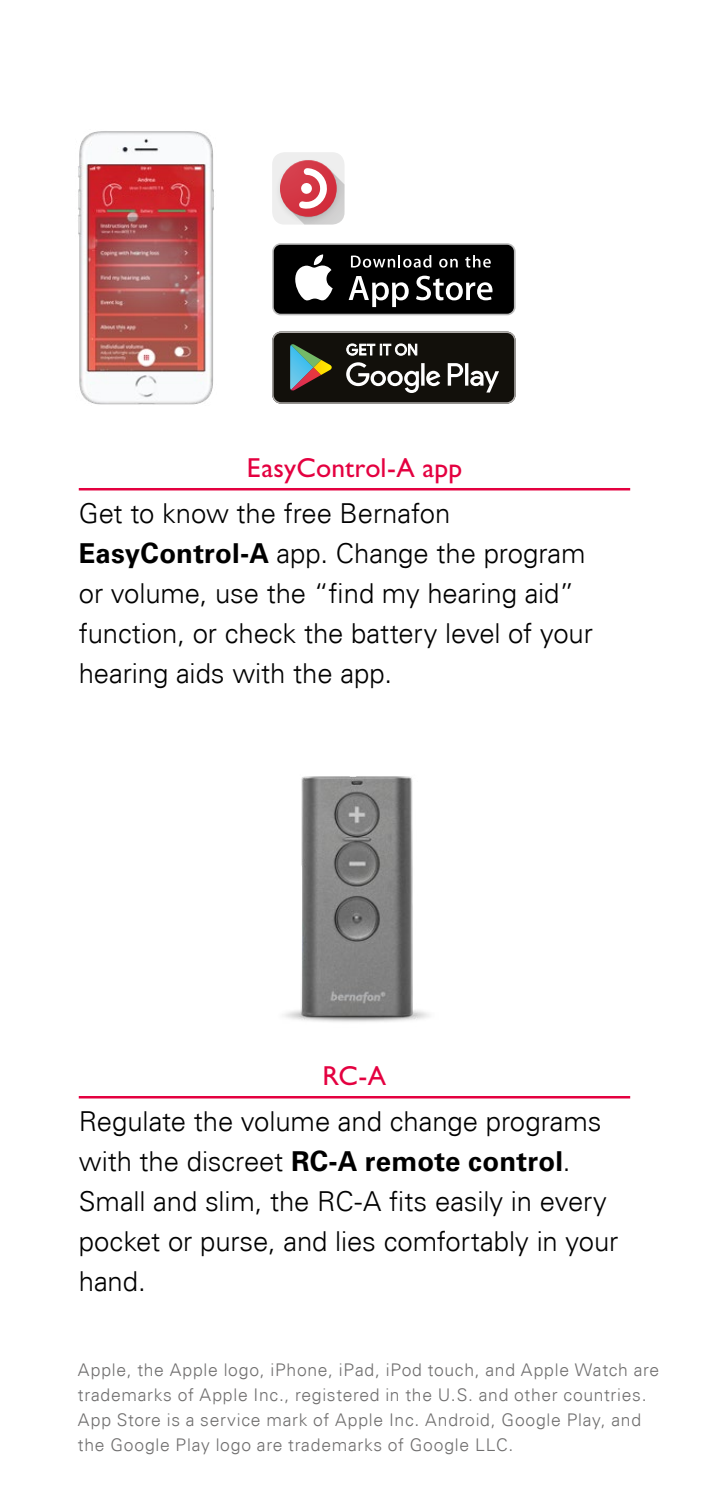
<style>
.page{position:relative;width:709px;height:1489px;background:#fff}
.page>*{position:absolute;margin:0;border:0;box-sizing:border-box;transform-origin:0 0}
.t1{font:300 27.5px/40px "Univers Com 45";letter-spacing:-.005em;color:#000}
.t2{font:700 27.5px "Univers Com 65";letter-spacing:.01em;color:#000}
.t3{font:500 27.5px "Gill Sans MT Pro";letter-spacing:.005em;color:#e40040}
.t4{font:300 17.5px/25px "Univers Com 45";letter-spacing:.04em;color:#706f6f}
.s1{font-family:"Univers Com 65";font-weight:700}
.s2{font-family:"Univers Com 45";font-weight:300}
</style>
<div class="page">
<img style="left:78px;top:131px;width:136px;height:274px">
<svg style="left:272px;top:152px;width:72px;height:72px;background:#dfa2a8"></svg>
<svg style="left:272px;top:243px;width:243px;height:72px"></svg>
<div style="left:274px;top:245px;width:240px;height:69px;background:#000;border-radius:7px"></div>
<svg style="left:295px;top:254px;width:38px;height:46px"></svg>
<svg style="left:348px;top:276px;width:61px;height:31px"></svg>
<svg style="left:416px;top:276px;width:76px;height:24px"></svg>
<svg style="left:351px;top:255px;width:80px;height:12px"></svg>
<svg style="left:439px;top:259px;width:19px;height:8px"></svg>
<svg style="left:465px;top:255px;width:26px;height:12px"></svg>
<svg style="left:272px;top:331px;width:243px;height:72px;background:#383933"></svg>
<img style="left:284px;top:776px;width:145px;height:246px">
<hr style="left:79px;top:488px;width:551px;height:2px;background:#e40040">
<hr style="left:79px;top:1095px;width:551px;height:3px;background:#e40040">
<p class="t3" style="left:247px;top:451px;width:217px">EasyControl-A app</p>
<p class="t1" style="left:79px;top:493px;width:515px">Get to know the free Bernafon <span class="s1">EasyControl-A</span> app. Change the program or volume, use the “find my hearing aid” function, or check the battery level of your hearing aids with the app.</p>
<p class="t3" style="left:323px;top:1059px;width:65px">RC-A</p>
<p class="t1" style="left:79px;top:1101px;width:524px">Regulate the volume and change programs</p>
<p class="t2" style="left:79px;top:1145px;width:493px"><span class="s2">with the discreet</span> RC-A remote control<span class="s2">.</span></p>
<p class="t1" style="left:79px;top:1181px;width:541px">Small and slim, the RC-A fits easily in every pocket or purse, and lies comfortably in your hand.</p>
<p class="t4" style="left:78px;top:1356px;width:582px">Apple, the Apple logo, iPhone, iPad, iPod touch, and Apple Watch are trademarks of Apple Inc., registered in the U.S. and other countries.<br>App Store is a service mark of Apple Inc. Android, Google Play, and the Google Play logo are trademarks of Google LLC.</p>
</div>
